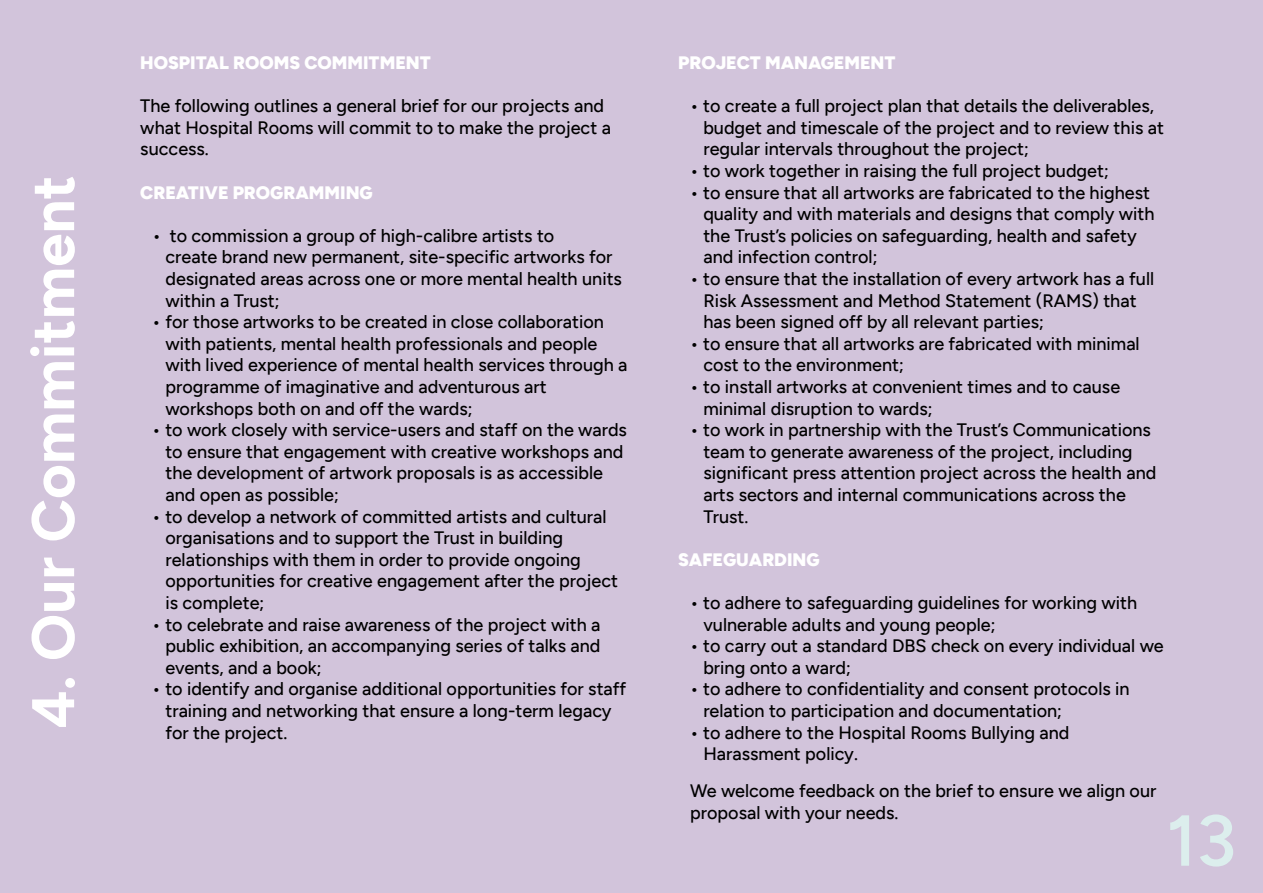
<style>
.page{position:relative;width:1263px;height:893px;background:#d2c4db}
.page>*{position:absolute;margin:0;border:0;box-sizing:border-box;transform-origin:0 0}
.t1{font:600 72px "Oak Sans";color:#dceeed}
.t2{font:700 60px "Oak Sans";color:#fff}
.t3{font:500 18px/21.6px "Oak Sans";color:#000}
.t4{font:900 18px "Oak Sans";color:#fff}
</style>
<div class="page">
<h2 class="t2" style="left:17px;top:728px;width:555px;rotate:-90deg">4. Our Commitment</h2>
<p class="t4" style="left:140px;top:51px;width:292px">HOSPITAL ROOMS COMMITMENT</p>
<p class="t3" style="left:140px;top:95px;width:472px">The following outlines a general brief for our projects and what Hospital Rooms will commit to to make the project a success.</p>
<p class="t4" style="left:140px;top:181px;width:234px">CREATIVE PROGRAMMING</p>
<p class="t3" style="left:165px;top:225px;width:458px;text-indent:-13px">• to commission a group of high-calibre artists to<br>create brand new permanent, site-specific artworks for designated areas across one or more mental health units within a Trust;</p>
<p class="t3" style="left:165px;top:311px;width:464px;text-indent:-13px">• for those artworks to be created in close collaboration with patients, mental health professionals and people with lived experience of mental health services through a programme of imaginative and adventurous art workshops both on and off the wards;</p>
<p class="t3" style="left:165px;top:419px;width:463px;text-indent:-13px">• to work closely with service-users and staff on the wards to ensure that engagement with creative workshops and the development of artwork proposals is as accessible and open as possible;</p>
<p class="t3" style="left:165px;top:505px;width:454px;text-indent:-13px">• to develop a network of committed artists and cultural organisations and to support the Trust in building relationships with them in order to provide ongoing opportunities for creative engagement after the project is complete;</p>
<p class="t3" style="left:165px;top:613px;width:437px;text-align:justify;text-indent:-13px">• to celebrate and raise awareness of the project with a public exhibition, an accompanying series of talks and events, and a book;</p>
<p class="t3" style="left:165px;top:678px;width:462px;text-indent:-13px">• to identify and organise additional opportunities for staff training and networking that ensure a long-term legacy for the project.</p>
<p class="t4" style="left:678px;top:51px;width:219px">PROJECT MANAGEMENT</p>
<p class="t3" style="left:703px;top:95px;width:462px;text-indent:-13px">• to create a full project plan that details the deliverables, budget and timescale of the project and to review this at regular intervals throughout the project;</p>
<p class="t3" style="left:690px;top:160px;width:420px">• to work together in raising the full project budget;</p>
<p class="t3" style="left:703px;top:181px;width:453px;text-indent:-13px">• to ensure that all artworks are fabricated to the highest quality and with materials and designs that comply with the Trust’s policies on safeguarding, health and safety and infection control;</p>
<p class="t3" style="left:703px;top:268px;width:452px;text-indent:-13px">• to ensure that the installation of every artwork has a full<br>Risk Assessment and Method Statement (RAMS) that has been signed off by all relevant parties;</p>
<p class="t3" style="left:703px;top:333px;width:438px;text-indent:-13px">• to ensure that all artworks are fabricated with minimal cost to the environment;</p>
<p class="t3" style="left:703px;top:376px;width:418px;text-indent:-13px">• to install artworks at convenient times and to cause minimal disruption to wards;</p>
<p class="t3" style="left:703px;top:419px;width:454px;text-indent:-13px">• to work in partnership with the Trust’s Communications team to generate awareness of the project, including significant press attention project across the health and arts sectors and internal communications across the Trust.</p>
<p class="t4" style="left:678px;top:548px;width:143px">SAFEGUARDING</p>
<p class="t3" style="left:703px;top:592px;width:435px;text-indent:-13px">• to adhere to safeguarding guidelines for working with vulnerable adults and young people;</p>
<p class="t3" style="left:703px;top:635px;width:462px;text-indent:-13px">• to carry out a standard DBS check on every individual we bring onto a ward;</p>
<p class="t3" style="left:703px;top:678px;width:428px;text-indent:-13px">• to adhere to confidentiality and consent protocols in relation to participation and documentation;</p>
<p class="t3" style="left:703px;top:721px;width:367px;text-indent:-13px">• to adhere to the Hospital Rooms Bullying and<br>Harassment policy.</p>
<p class="t3" style="left:690px;top:780px;width:468px">We welcome feedback on the brief to ensure we align our proposal with your needs.</p>
<h1 class="t1" style="left:1166px;top:798px;width:71px">13</h1>
</div>
